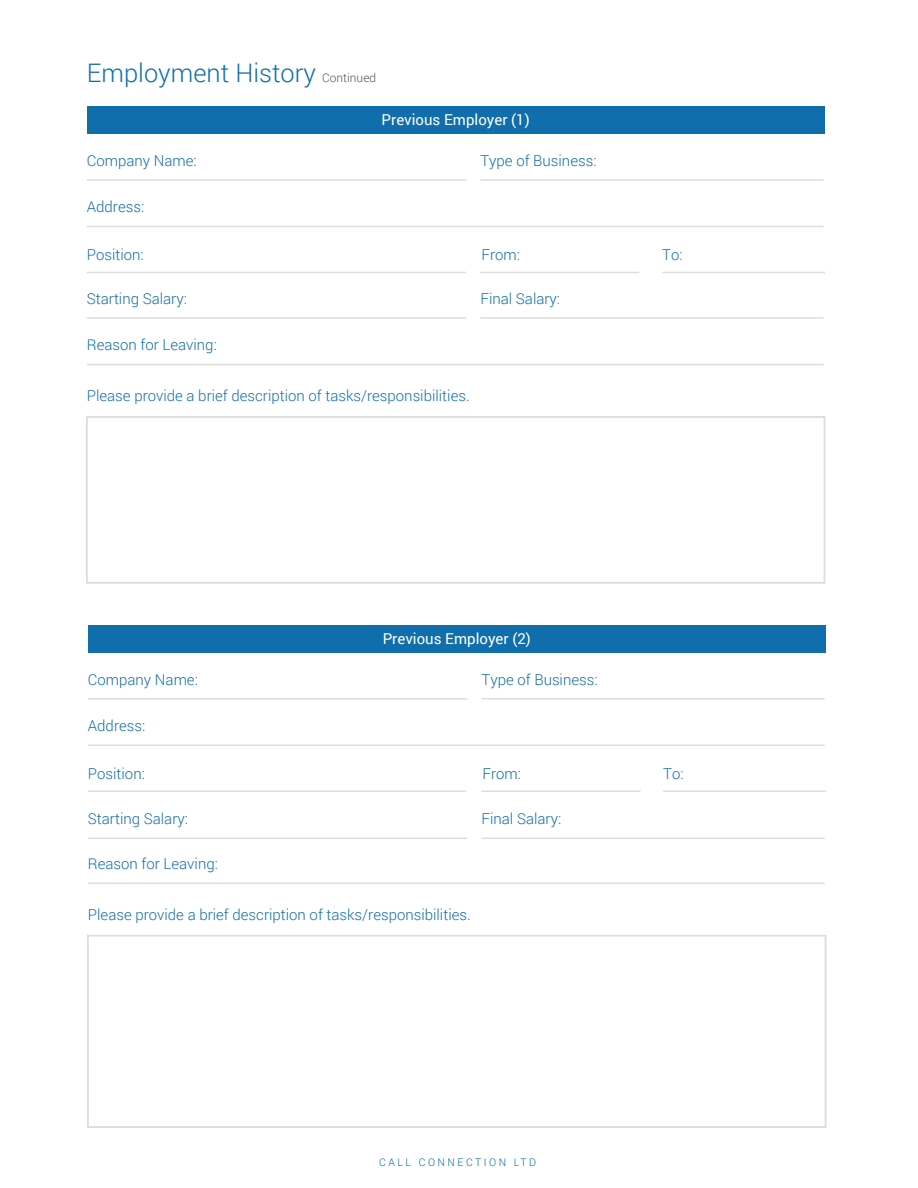
<style>
.page{position:relative;width:918px;height:1188px;background:#fff}
.page>*{position:absolute;margin:0;border:0;box-sizing:border-box;transform-origin:0 0}
.t1{font:300 25.5px "Roboto";color:#116eac}
.t2{font:300 15px "Roboto";color:#116eac}
.t3{font:15px "Roboto";color:#fff}
.t4{font:300 10.5px "Roboto";letter-spacing:.24em;color:#006e9f}
.s1{font-size:12px;color:#545554}
</style>
<div class="page">
<div style="left:88px;top:625px;width:738px;height:28px;background:#116eac"></div>
<hr style="left:88px;top:698px;width:379px;height:2px;background:#ddd">
<hr style="left:482px;top:698px;width:343px;height:2px;background:#ddd">
<hr style="left:88px;top:745px;width:737px;height:1px;background:#ddd">
<hr style="left:88px;top:883px;width:737px;height:1px;background:#ddd">
<hr style="left:88px;top:791px;width:378px;height:1px;background:#ddd">
<hr style="left:482px;top:791px;width:158px;height:1px;background:#ddd">
<hr style="left:663px;top:791px;width:163px;height:1px;background:#ddd">
<hr style="left:88px;top:838px;width:379px;height:1px;background:#ddd">
<hr style="left:482px;top:838px;width:343px;height:1px;background:#ddd">
<div style="left:87px;top:935px;width:739px;height:193px;border:2px solid #ddd"></div>
<div style="left:87px;top:106px;width:737px;height:28px;background:#116eac"></div>
<hr style="left:87px;top:179px;width:379px;height:2px;background:#ddd">
<hr style="left:480px;top:179px;width:344px;height:2px;background:#ddd">
<hr style="left:87px;top:226px;width:737px;height:1px;background:#ddd">
<hr style="left:87px;top:364px;width:737px;height:1px;background:#ddd">
<hr style="left:87px;top:272px;width:379px;height:1px;background:#ddd">
<hr style="left:480px;top:272px;width:159px;height:1px;background:#ddd">
<hr style="left:662px;top:272px;width:163px;height:1px;background:#ddd">
<hr style="left:87px;top:317px;width:379px;height:2px;background:#ddd">
<hr style="left:480px;top:317px;width:344px;height:2px;background:#ddd">
<div style="left:86px;top:416px;width:739px;height:168px;border:2px solid #ddd"></div>
<h1 class="t1" style="left:87px;top:55px;width:291px">Employment History <span class="s1">Continued</span></h1>
<p class="t2" style="left:87px;top:150px;width:111px">Company Name:</p>
<p class="t2" style="left:87px;top:197px;width:59px">Address:</p>
<p class="t3" style="left:382px;top:110px;width:150px">Previous Employer (1)</p>
<p class="t2" style="left:480px;top:150px;width:118px">Type of Business:</p>
<p class="t2" style="left:87px;top:244px;width:58px">Position:</p>
<p class="t2" style="left:481px;top:244px;width:40px">From:</p>
<p class="t2" style="left:662px;top:244px;width:22px">To:</p>
<p class="t2" style="left:87px;top:288px;width:102px">Starting Salary:</p>
<p class="t2" style="left:480px;top:288px;width:81px">Final Salary:</p>
<p class="t2" style="left:87px;top:335px;width:132px">Reason for Leaving:</p>
<p class="t2" style="left:87px;top:386px;width:384px">Please provide a brief description of tasks/responsibilities.</p>
<p class="t2" style="left:88px;top:669px;width:111px">Company Name:</p>
<p class="t2" style="left:88px;top:715px;width:59px">Address:</p>
<p class="t3" style="left:383px;top:628px;width:150px">Previous Employer (2)</p>
<p class="t2" style="left:482px;top:669px;width:118px">Type of Business:</p>
<p class="t2" style="left:88px;top:763px;width:58px">Position:</p>
<p class="t2" style="left:482px;top:763px;width:40px">From:</p>
<p class="t2" style="left:663px;top:763px;width:22px">To:</p>
<p class="t2" style="left:88px;top:808px;width:102px">Starting Salary:</p>
<p class="t2" style="left:482px;top:808px;width:81px">Final Salary:</p>
<p class="t2" style="left:88px;top:853px;width:132px">Reason for Leaving:</p>
<p class="t2" style="left:88px;top:905px;width:384px">Please provide a brief description of tasks/responsibilities.</p>
<p class="t4" style="left:379px;top:1155px;width:158px">CALL CONNECTION LTD</p>
</div>
